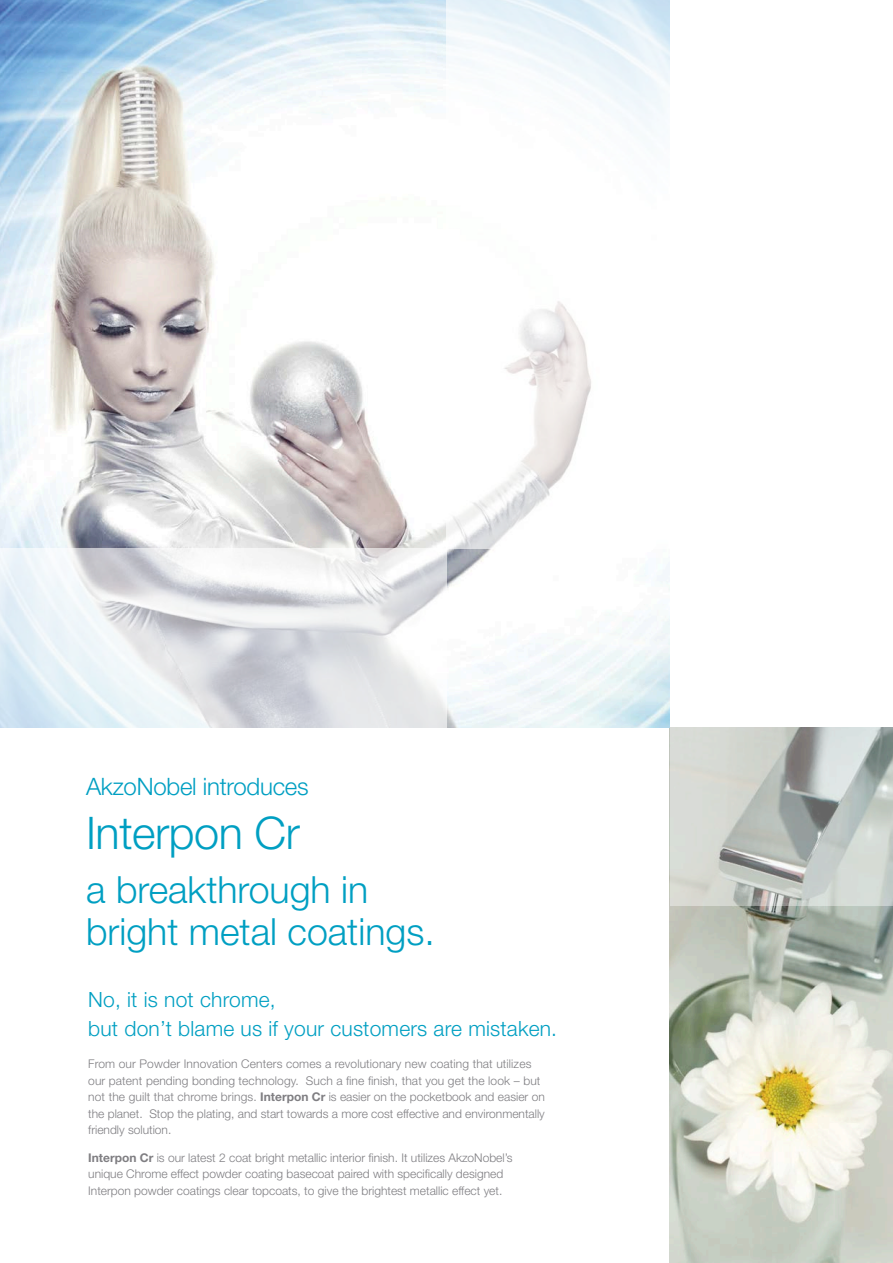
<style>
.page{position:relative;width:893px;height:1263px;background:#fff}
.page>*{position:absolute;margin:0;border:0;box-sizing:border-box;transform-origin:0 0}
.t1{font:300 45px "Helvetica Neue";letter-spacing:-.01em;color:#009fc2}
.t2{font:300 37.5px/42px "Helvetica Neue";color:#009fc2}
.t3{font:300 24px "Helvetica Neue";letter-spacing:-.01em;color:#009fc2}
.t4{font:300 21px/28.5px "Helvetica Neue";letter-spacing:.01em;color:#009fc2}
.t5{font:300 12px/16.5px "Helvetica Neue";color:#7f7e82}
.s1{font-weight:700}
</style>
<div class="page">
<img style="left:670px;top:906px;width:223px;height:357px">
<img style="left:0;top:0;width:670px;height:727px">
<svg style="left:446px;top:0;width:224px;height:549px"></svg>
<svg style="left:670px;top:727px;width:223px;height:179px;background:#c1c6c2"></svg>
<svg style="left:0;top:549px;width:446px;height:179px"></svg>
<p class="t3" style="left:86px;top:772px;width:224px">AkzoNobel introduces</p>
<p class="t1" style="left:86px;top:806px;width:215px">Interpon Cr</p>
<p class="t2" style="left:86px;top:868px;width:350px">a breakthrough in bright metal coatings.</p>
<p class="t4" style="left:88px;top:985px;width:470px">No, it is not chrome,<br>but don’t blame us if your customers are mistaken.</p>
<p class="t5" style="left:88px;top:1055px;width:458px">From our Powder Innovation Centers comes a revolutionary new coating that utilizes our patent pending bonding technology. Such a fine finish, that you get the look – but not the guilt that chrome brings. <span class="s1">Interpon Cr</span> is easier on the pocketbook and easier on the planet. Stop the plating, and start towards a more cost effective and environmentally friendly solution.</p>
<p class="t5" style="left:88px;top:1149px;width:426px"><span class="s1">Interpon Cr</span> is our latest 2 coat bright metallic interior finish. It utilizes AkzoNobel’s unique Chrome effect powder coating basecoat paired with specifically designed<br>Interpon powder coatings clear topcoats, to give the brightest metallic effect yet.</p>
</div>
